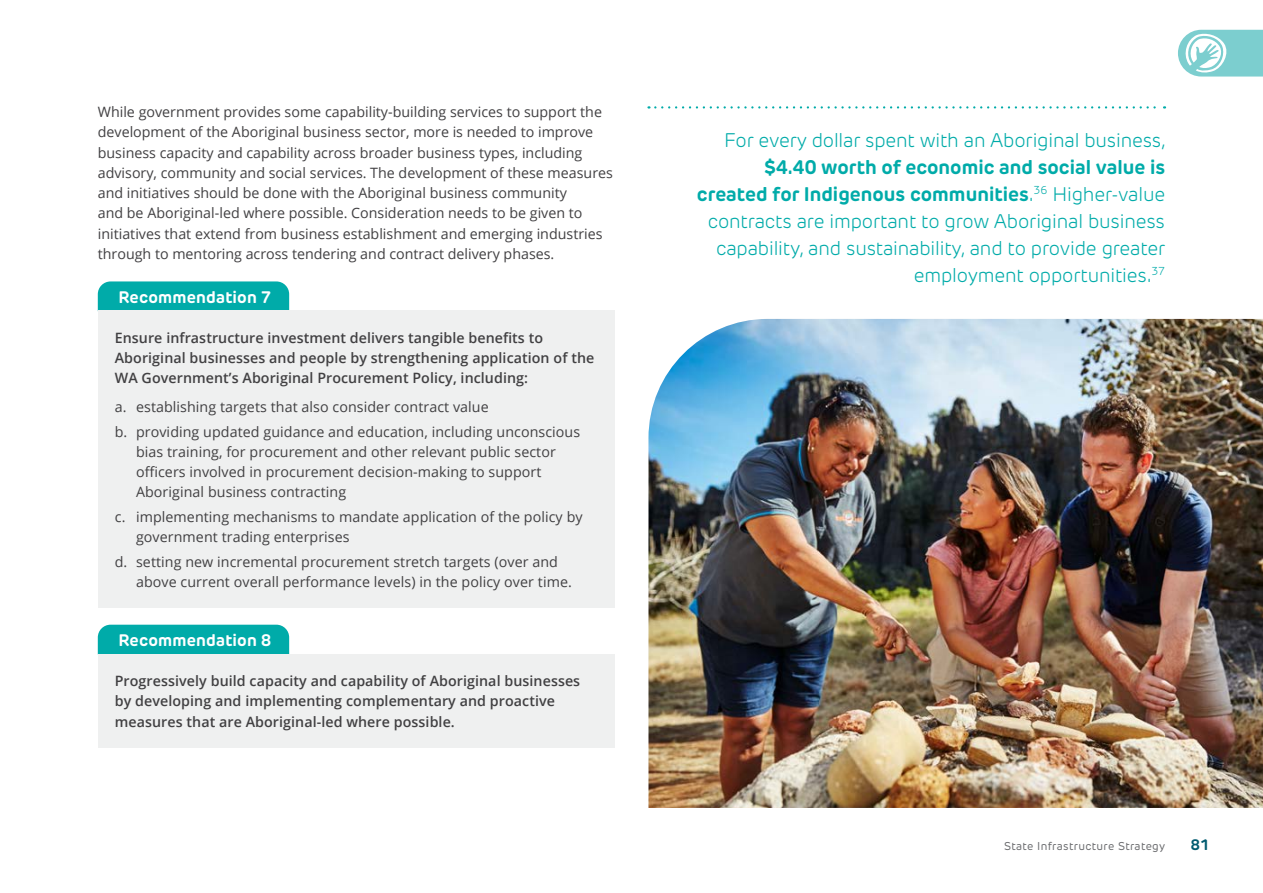
<style>
.page{position:relative;width:1263px;height:893px;background:#fff}
.page>*{position:absolute;margin:0;border:0;box-sizing:border-box;transform-origin:0 0}
.t1{font:300 19.5px/27px "New Rubrik Edge";letter-spacing:-.01em;color:#00aba9;text-align:right}
.t2{font:700 16.5px "New Rubrik Edge";letter-spacing:.01em;color:#fff}
.t3{font:700 15px "New Rubrik Edge";color:#005b70}
.t4{font:14.25px/20.2px "Open Sans";color:#414042}
.t5{font:600 14.25px/20.2px "Open Sans";letter-spacing:.005em;color:#414042}
.t6{font:11.25px "New Rubrik Edge";letter-spacing:.03em;color:#696a6d}
.s1{font-weight:700}
</style>
<div class="page">
<svg style="left:98px;top:281px;width:191px;height:30px;background:#0eafad"></svg>
<div style="left:98px;top:311px;width:516px;height:297px;background:#eff0f0"></div>
<div style="left:98px;top:625px;width:191px;height:29px;background:#00aba9"></div>
<div style="left:98px;top:654px;width:516px;height:94px;background:#eff0f0"></div>
<img style="left:648px;top:319px;width:615px;height:489px">
<svg style="left:655px;top:106px;width:510px;height:3px"></svg>
<svg style="left:1178px;top:30px;width:85px;height:47px"></svg>
<p class="t4" style="left:98px;top:102px;width:517px">While government provides some capability-building services to support the development of the Aboriginal business sector, more is needed to improve business capacity and capability across broader business types, including advisory, community and social services. The development of these measures and initiatives should be done with the Aboriginal business community<br>and be Aboriginal-led where possible. Consideration needs to be given to initiatives that extend from business establishment and emerging industries through to mentoring across tendering and contract delivery phases.</p>
<p class="t2" style="left:118px;top:287px;width:154px">Recommendation 7</p>
<p class="t5" style="left:115px;top:327px;width:481px">Ensure infrastructure investment delivers tangible benefits to<br>Aboriginal businesses and people by strengthening application of the<br>WA Government’s Aboriginal Procurement Policy, including:</p>
<p class="t4" style="left:115px;top:394px;width:467px;line-height:24.5px">a. establishing targets that also consider contract value<br>b. providing updated guidance and education, including unconscious</p>
<p class="t4" style="left:136px;top:441px;width:421px">bias training, for procurement and other relevant public sector officers involved in procurement decision-making to support<br>Aboriginal business contracting</p>
<p class="t4" style="left:136px;top:506px;width:448px;text-indent:-21px">c. implementing mechanisms to mandate application of the policy by government trading enterprises</p>
<p class="t4" style="left:136px;top:551px;width:437px;text-indent:-21px">d. setting new incremental procurement stretch targets (over and above current overall performance levels) in the policy over time.</p>
<p class="t2" style="left:118px;top:630px;width:154px">Recommendation 8</p>
<p class="t5" style="left:115px;top:670px;width:467px">Progressively build capacity and capability of Aboriginal businesses by developing and implementing complementary and proactive measures that are Aboriginal-led where possible.</p>
<h1 class="t1" style="left:724px;top:127px;width:443px">For every dollar spent with an Aboriginal business,</h1>
<p class="t1" style="left:697px;top:154px;width:470px"><span class="s1">$4.40 worth of economic and social value is created for Indigenous communities</span>.<sup>36</sup> Higher‑value contracts are important to grow Aboriginal business capability, and sustainability, and to provide greater employment opportunities.<sup>37</sup></p>
<p class="t6" style="left:1004px;top:840px;width:163px">State Infrastructure Strategy</p>
<p class="t3" style="left:1191px;top:836px;width:20px">81</p>
</div>
